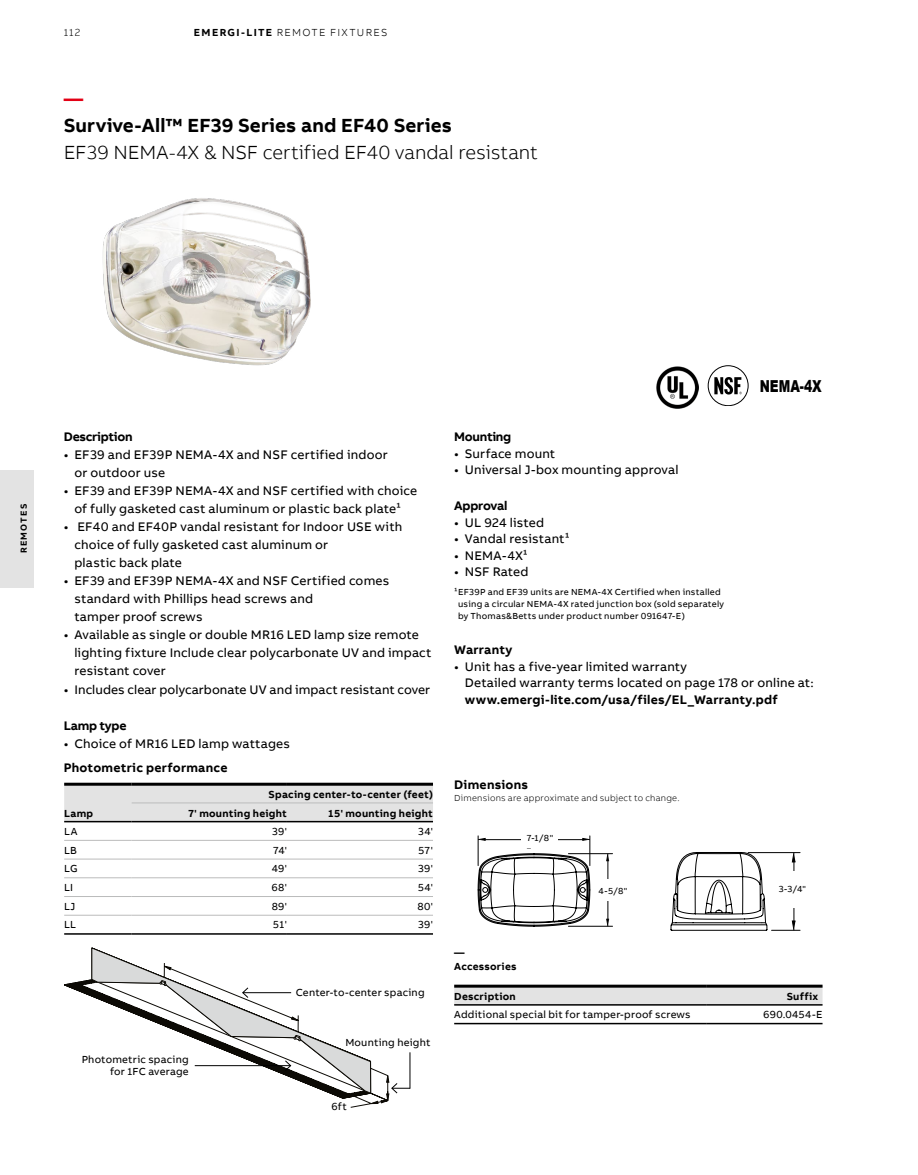
<style>
.page{position:relative;width:918px;height:1175px;background:#fff}
.page>*{position:absolute;margin:0;border:0;box-sizing:border-box;transform-origin:0 0}
.t1{font:300 19.5px "AB Bvoice";letter-spacing:-.005em;color:#000}
.t2{font:700 19.5px "AB Bvoice";letter-spacing:.01em;color:#000}
.t3{font:700 19.5px "AB Bvoice";color:#e30015}
.t4{font:900 16.5px "Arial";color:#000;scale:.74 1}
.t5{font:12.75px/18px "AB Bvoice";letter-spacing:.015em;color:#000}
.t6{font:700 12.75px "AB Bvoice";letter-spacing:.01em;color:#000}
.t7{font:700 12.75px "AB Bvoice";letter-spacing:-.02em;color:#000}
.t8{font:10.5px/12px "AB Bvoice";letter-spacing:.02em;color:#000;text-align:right}
.t9{font:700 10.5px/18.8px "AB Bvoice";letter-spacing:.025em;color:#000}
.t10{font:300 10.5px "AB Bvoice";letter-spacing:.12em;color:#000}
.t11{font:9px/12px "AB Bvoice";letter-spacing:.025em;color:#000}
.t12{font:300 9px "AB Bvoice";letter-spacing:.025em;color:#000}
.t13{font:700 9px "AB Bvoice";letter-spacing:.135em;color:#000}
.s1{font-weight:700}
</style>
<div class="page">
<div style="left:0;top:470px;width:34px;height:117px;background:#e3e3e3"></div>
<img style="left:657px;top:366px;width:41px;height:42px">
<div style="left:708px;top:365px;width:40px;height:41px;border:1px solid #000;border-radius:50%"></div>
<svg style="left:714px;top:377px;width:28px;height:17px"></svg>
<svg style="left:477px;top:835px;width:136px;height:91px"></svg>
<div style="left:522px;top:827px;width:36px;height:21px;background:#fff"></div>
<div style="left:595px;top:879px;width:36px;height:22px;background:#fff"></div>
<svg style="left:671px;top:852px;width:130px;height:79px"></svg>
<div style="left:774px;top:870px;width:37px;height:37px;background:#fff"></div>
<img style="left:102px;top:198px;width:209px;height:168px">
<svg style="left:64px;top:785px;width:369px;height:36px;background:#ddd"></svg>
<hr style="left:64px;top:782px;width:68px;height:3px;background:#000">
<hr style="left:132px;top:782px;width:155px;height:3px;background:#000">
<hr style="left:287px;top:782px;width:146px;height:3px;background:#000">
<hr style="left:132px;top:802px;width:155px;height:1px;background:#bbbcbc">
<hr style="left:287px;top:802px;width:146px;height:1px;background:#bbbcbc">
<hr style="left:64px;top:821px;width:68px;height:1px;background:#000">
<hr style="left:132px;top:821px;width:155px;height:1px;background:#000">
<hr style="left:287px;top:821px;width:146px;height:1px;background:#000">
<hr style="left:64px;top:840px;width:68px;height:1px;background:#bbbcbc">
<hr style="left:132px;top:840px;width:155px;height:1px;background:#bbbcbc">
<hr style="left:287px;top:840px;width:146px;height:1px;background:#bbbcbc">
<hr style="left:64px;top:858px;width:68px;height:1px;background:#bbbcbc">
<hr style="left:132px;top:858px;width:155px;height:1px;background:#bbbcbc">
<hr style="left:287px;top:858px;width:146px;height:1px;background:#bbbcbc">
<hr style="left:64px;top:877px;width:68px;height:1px;background:#bbbcbc">
<hr style="left:132px;top:877px;width:155px;height:1px;background:#bbbcbc">
<hr style="left:287px;top:877px;width:146px;height:1px;background:#bbbcbc">
<hr style="left:64px;top:896px;width:68px;height:1px;background:#bbbcbc">
<hr style="left:132px;top:896px;width:155px;height:1px;background:#bbbcbc">
<hr style="left:287px;top:896px;width:146px;height:1px;background:#bbbcbc">
<hr style="left:64px;top:914px;width:68px;height:1px;background:#bbbcbc">
<hr style="left:132px;top:914px;width:155px;height:1px;background:#bbbcbc">
<hr style="left:287px;top:914px;width:146px;height:1px;background:#bbbcbc">
<hr style="left:64px;top:933px;width:68px;height:1px;background:#000">
<hr style="left:132px;top:933px;width:155px;height:1px;background:#000">
<hr style="left:287px;top:933px;width:146px;height:1px;background:#000">
<svg style="left:64px;top:979px;width:27px;height:18px"></svg>
<svg style="left:91px;top:947px;width:319px;height:157px"></svg>
<hr style="left:410px;top:1052px;width:1px;height:36px;background:#000">
<div style="left:454px;top:987px;width:369px;height:17px;background:#e3e3e3"></div>
<hr style="left:454px;top:984px;width:253px;height:3px;background:#000">
<hr style="left:454px;top:1004px;width:253px;height:1px;background:#000">
<hr style="left:707px;top:984px;width:116px;height:3px;background:#000">
<hr style="left:707px;top:1004px;width:116px;height:1px;background:#000">
<hr style="left:454px;top:1022px;width:253px;height:2px;background:#000">
<hr style="left:707px;top:1022px;width:116px;height:2px;background:#000">
<p class="t10" style="left:64px;top:26px;width:18px">112</p>
<p class="t10" style="left:194px;top:26px;width:195px"><span class="s1">EMERGI-LITE</span> REMOTE FIXTURES</p>
<h1 class="t3" style="left:64px;top:86px;width:21px">—</h1>
<h1 class="t2" style="left:64px;top:113px;width:390px">Survive-All™ EF39 Series and EF40 Series</h1>
<h1 class="t1" style="left:64px;top:141px;width:476px">EF39 NEMA-4X &amp; NSF certified EF40 vandal resistant</h1>
<p class="t13" style="left:18px;top:553px;width:51px;rotate:-90deg">REMOTES</p>
<p class="t7" style="left:64px;top:429px;width:70px">Description</p>
<p class="t5" style="left:74px;top:446px;width:315px;text-indent:-11px">• EF39 and EF39P NEMA-4X and NSF certified indoor or outdoor use</p>
<p class="t5" style="left:64px;top:482px;width:355px;text-align:center">• EF39 and EF39P NEMA-4X and NSF certified with choice of fully gasketed cast aluminum or plastic back plate¹</p>
<p class="t5" style="left:74px;top:518px;width:329px;text-indent:-11px">• EF40 and EF40P vandal resistant for Indoor USE with choice of fully gasketed cast aluminum or<br>plastic back plate</p>
<p class="t5" style="left:74px;top:572px;width:317px;text-indent:-11px">• EF39 and EF39P NEMA-4X and NSF Certified comes standard with Phillips head screws and<br>tamper proof screws</p>
<p class="t5" style="left:74px;top:626px;width:359px;text-indent:-11px">• Available as single or double MR16 LED lamp size remote lighting fixture Include clear polycarbonate UV and impact resistant cover</p>
<p class="t5" style="left:64px;top:680px;width:368px">• Includes clear polycarbonate UV and impact resistant cover</p>
<p class="t7" style="left:64px;top:717px;width:64px">Lamp type</p>
<p class="t5" style="left:64px;top:734px;width:228px">• Choice of MR16 LED lamp wattages</p>
<p class="t6" style="left:64px;top:760px;width:165px">Photometric performance</p>
<p class="t9" style="left:64px;top:803px;width:31px">Lamp</p>
<p class="t9" style="left:188px;top:785px;width:246px;text-indent:81px">Spacing center-to-center (feet)<br>7' mounting height</p>
<p class="t9" style="left:328px;top:803px;width:107px">15' mounting height</p>
<p class="t8" style="left:64px;top:825px;width:15px">LA</p>
<p class="t8" style="left:272px;top:825px;width:17px">39'</p>
<p class="t8" style="left:418px;top:825px;width:17px">34'</p>
<p class="t8" style="left:64px;top:844px;width:14px">LB</p>
<p class="t8" style="left:273px;top:844px;width:16px">74'</p>
<p class="t8" style="left:418px;top:844px;width:16px">57'</p>
<p class="t8" style="left:64px;top:862px;width:15px">LG</p>
<p class="t8" style="left:272px;top:862px;width:17px">49'</p>
<p class="t8" style="left:418px;top:862px;width:17px">39'</p>
<p class="t8" style="left:64px;top:881px;width:11px">LI</p>
<p class="t8" style="left:272px;top:881px;width:17px">68'</p>
<p class="t8" style="left:418px;top:881px;width:17px">54'</p>
<p class="t8" style="left:64px;top:900px;width:13px">LJ</p>
<p class="t8" style="left:272px;top:900px;width:17px">89'</p>
<p class="t8" style="left:418px;top:900px;width:17px">80'</p>
<p class="t8" style="left:64px;top:918px;width:13px">LL</p>
<p class="t8" style="left:273px;top:918px;width:16px">51'</p>
<p class="t8" style="left:418px;top:918px;width:17px">39'</p>
<p class="t8" style="left:296px;top:986px;width:130px">Center-to-center spacing</p>
<p class="t8" style="left:82px;top:1053px;width:109px">Photometric spacing for 1FC average</p>
<p class="t8" style="left:345px;top:1036px;width:87px">Mounting height</p>
<p class="t8" style="left:332px;top:1100px;width:17px">6ft</p>
<p class="t4" style="left:760px;top:374px;width:85px">NEMA-4X</p>
<p class="t7" style="left:454px;top:429px;width:59px">Mounting</p>
<p class="t5" style="left:454px;top:444px;width:103px">• Surface mount</p>
<p class="t5" style="left:454px;top:461px;width:226px">• Universal J-box mounting approval</p>
<p class="t7" style="left:454px;top:498px;width:55px">Approval</p>
<p class="t5" style="left:454px;top:513px;width:91px">• UL 924 listed</p>
<p class="t5" style="left:454px;top:530px;width:117px">• Vandal resistant¹</p>
<p class="t5" style="left:454px;top:546px;width:75px">• NEMA-4X¹</p>
<p class="t5" style="left:454px;top:563px;width:76px">• NSF Rated</p>
<p class="t11" style="left:458px;top:586px;width:268px;text-indent:-4px">¹EF39P and EF39 units are NEMA-4X Certified when installed using a circular NEMA-4X rated junction box (sold separately by Thomas&amp;Betts under product number 091647-E)</p>
<p class="t6" style="left:454px;top:642px;width:60px">Warranty</p>
<p class="t5" style="left:465px;top:658px;width:350px;line-height:16.5px;text-indent:-11px">• Unit has a five-year limited warranty<br>Detailed warranty terms located on page 178 or online at:</p>
<p class="t6" style="left:465px;top:691px;width:315px">www.emergi-lite.com/usa/files/EL_Warranty.pdf</p>
<p class="t6" style="left:454px;top:776px;width:76px">Dimensions</p>
<p class="t12" style="left:454px;top:792px;width:227px">Dimensions are approximate and subject to change.</p>
<p class="t11" style="left:527px;top:831px;width:28px">7-1/8"</p>
<p class="t11" style="left:598px;top:884px;width:30px">4-5/8"</p>
<p class="t11" style="left:779px;top:883px;width:29px">3-3/4"</p>
<p class="t9" style="left:454px;top:945px;width:64px;line-height:13.5px">—<br>Accessories</p>
<p class="t9" style="left:454px;top:986px;width:63px">Description</p>
<p class="t9" style="left:787px;top:986px;width:33px">Suffix</p>
<p class="t8" style="left:454px;top:1009px;width:238px">Additional special bit for tamper-proof screws</p>
<p class="t8" style="left:763px;top:1009px;width:61px">690.0454-E</p>
</div>
